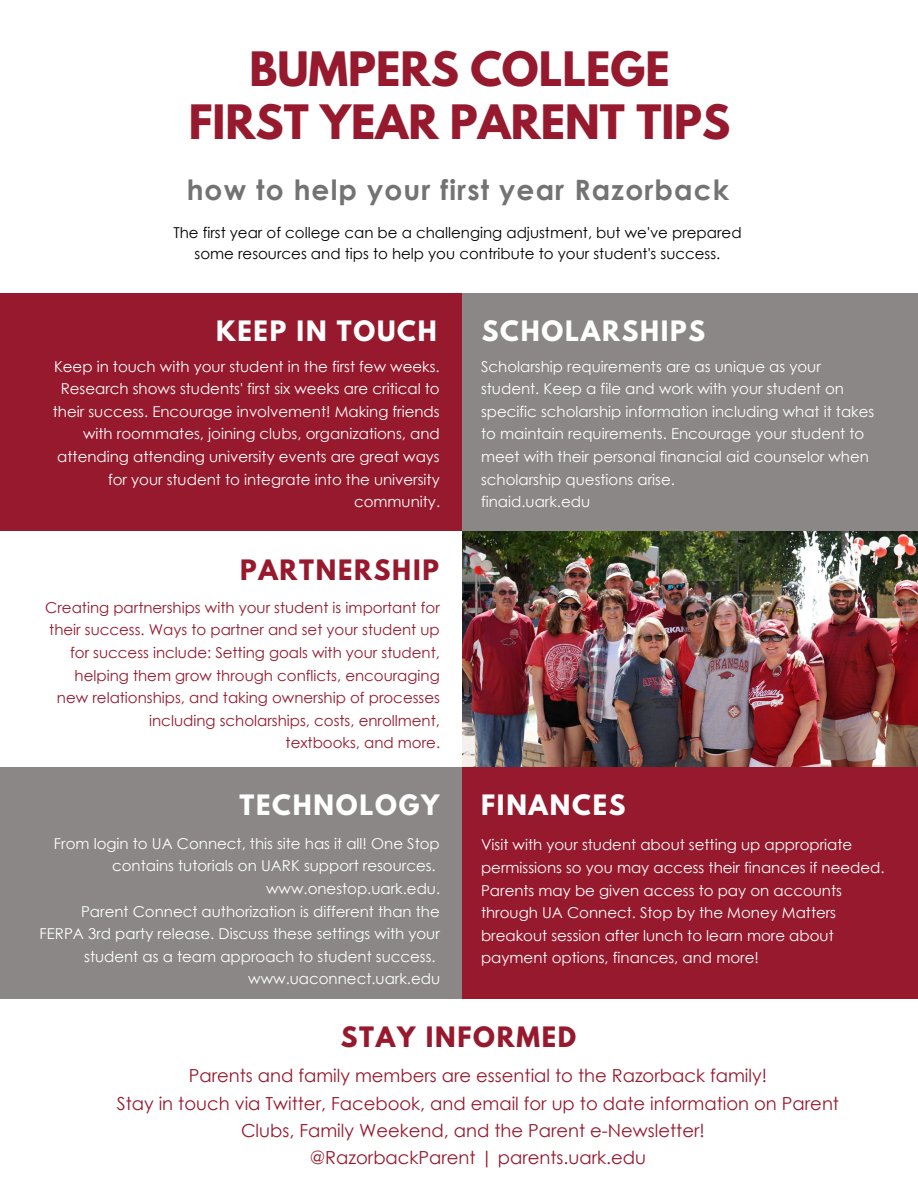
<style>
.page{position:relative;width:918px;height:1188px;background:#fff}
.page>*{position:absolute;margin:0;border:0;box-sizing:border-box;transform-origin:0 0}
.t1{font:700 42px/52.8px "League Spartan";color:#96192d;text-align:center}
.t2{font:700 28.05px "Century Gothic";letter-spacing:.04em;color:#737373}
.t3{font:700 24.9px "League Spartan";letter-spacing:.07em;color:#fff}
.t4{font:700 24.9px "League Spartan";letter-spacing:.07em;color:#96192d}
.t5{font:18px/27.3px "Century Gothic";color:#96192d;text-align:center}
.t6{font:15px/22.5px "Century Gothic";color:#fff}
.t7{font:15px/22.5px "Century Gothic";color:#96192d;text-align:right}
.t8{font:15px/20.9px "Century Gothic";color:#000;text-align:center}
</style>
<div class="page">
<div style="left:461px;top:293px;width:457px;height:487px;background:#8b8787"></div>
<div style="left:0;top:293px;width:462px;height:469px;background:#96192d"></div>
<div style="left:0;top:531px;width:462px;height:468px;background:#fff"></div>
<img style="left:462px;top:532px;width:456px;height:235px">
<div style="left:0;top:767px;width:462px;height:421px;background:#8b8787"></div>
<div style="left:462px;top:767px;width:456px;height:421px;background:#96192d"></div>
<div style="left:0;top:1000px;width:918px;height:188px;background:#fff"></div>
<h1 class="t1" style="left:189px;top:48px;width:543px">BUMPERS COLLEGE<br>FIRST YEAR PARENT TIPS</h1>
<h2 class="t2" style="left:187px;top:171px;width:544px">how to help your first year Razorback</h2>
<p class="t8" style="left:173px;top:222px;width:570px">The first year of college can be a challenging adjustment, but we've prepared some resources and tips to help you contribute to your student's success.</p>
<h3 class="t3" style="left:216px;top:319px;width:222px">KEEP IN TOUCH</h3>
<p class="t6" style="left:53px;top:355px;width:389px;text-align:right">Keep in touch with your student in the first few weeks.<br>Research shows students' first six weeks are critical to their success. Encourage involvement! Making friends with roommates, joining clubs, organizations, and attending attending university events are great ways for your student to integrate into the university community.</p>
<h3 class="t4" style="left:240px;top:557px;width:200px">PARTNERSHIP</h3>
<p class="t7" style="left:45px;top:596px;width:396px">Creating partnerships with your student is important for their success. Ways to partner and set your student up for success include: Setting goals with your student, helping them grow through conflicts, encouraging new relationships, and taking ownership of processes including scholarships, costs, enrollment,<br>textbooks, and more.</p>
<h3 class="t3" style="left:482px;top:319px;width:225px">SCHOLARSHIPS</h3>
<p class="t6" style="left:481px;top:355px;width:395px">Scholarship requirements are as unique as your student. Keep a file and work with your student on specific scholarship information including what it takes to maintain requirements. Encourage your student to meet with their personal financial aid counselor when scholarship questions arise.<br>finaid.uark.edu</p>
<h3 class="t3" style="left:240px;top:792px;width:201px">TECHNOLOGY</h3>
<h3 class="t3" style="left:481px;top:792px;width:146px">FINANCES</h3>
<p class="t6" style="left:40px;top:832px;width:402px;text-align:right">From login to UA Connect, this site has it all! One Stop contains tutorials on UARK support resources. www.onestop.uark.edu.<br>Parent Connect authorization is different than the FERPA 3rd party release. Discuss these settings with your student as a team approach to student success. www.uaconnect.uark.edu</p>
<p class="t6" style="left:481px;top:833px;width:405px">Visit with your student about setting up appropriate permissions so you may access their finances if needed.<br>Parents may be given access to pay on accounts through UA Connect. Stop by the Money Matters breakout session after lunch to learn more about payment options, finances, and more!</p>
<h3 class="t4" style="left:341px;top:1025px;width:237px">STAY INFORMED</h3>
<p class="t5" style="left:117px;top:1062px;width:724px">Parents and family members are essential to the Razorback family!<br>Stay in touch via Twitter, Facebook, and email for up to date information on Parent Clubs, Family Weekend, and the Parent e-Newsletter!<br>@RazorbackParent | parents.uark.edu</p>
</div>
